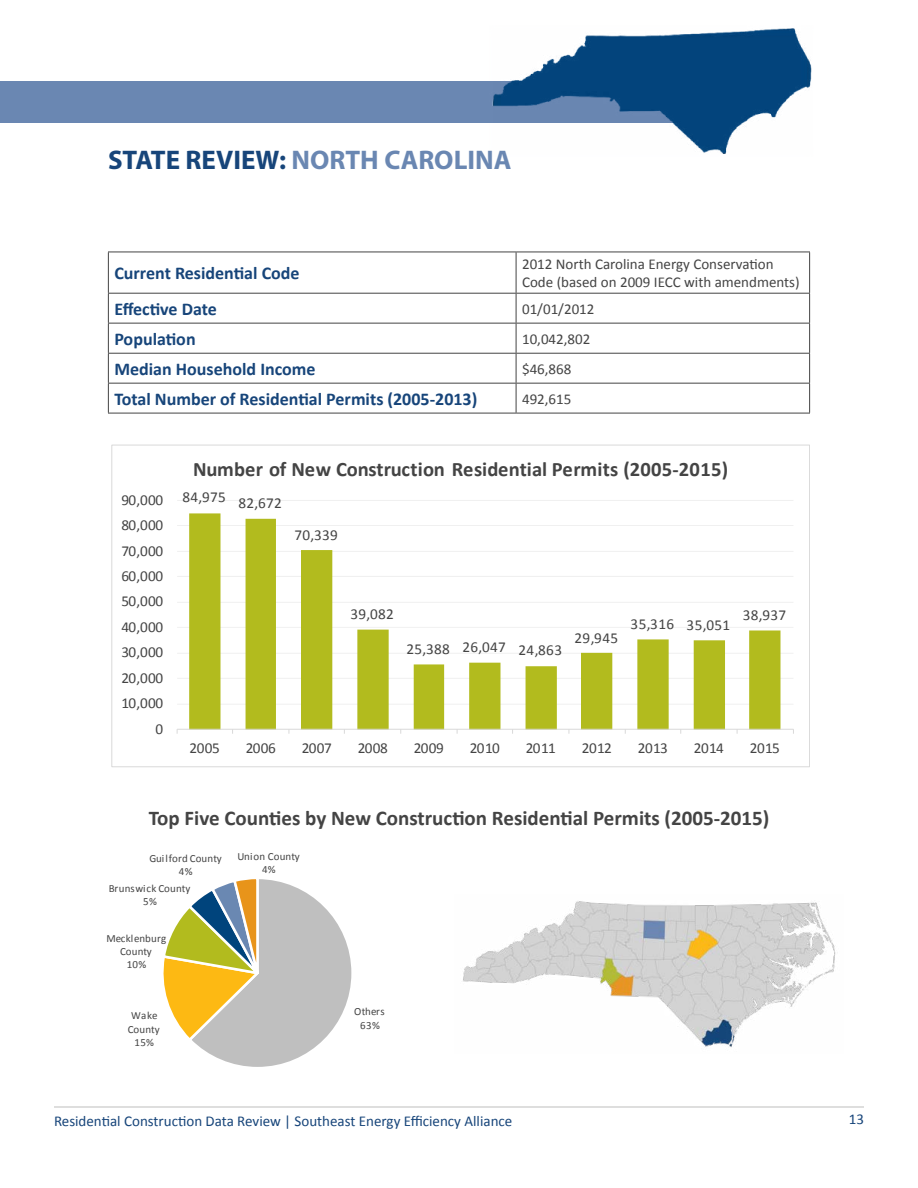
<style>
.page{position:relative;width:918px;height:1188px;background:#fff}
.page>*{position:absolute;margin:0;border:0;box-sizing:border-box;transform-origin:0 0}
.t1{font:700 27px "Myriad Pro";color:#6a87b2}
.t2{font:700 21px "Calibri";color:#444}
.t3{font:700 20.55px "Calibri";color:#444}
.t4{font:700 18px "Calibri";color:#17457a}
.t5{font:15.15px "Calibri";letter-spacing:.02em;color:#444}
.t6{font:15px/18px "Calibri";color:#444}
.t7{font:15px "Calibri";color:#17457a}
.t8{font:10.95px/13.5px "Calibri";letter-spacing:.015em;color:#444;text-align:center}
.s1{color:#17457a}
</style>
<div class="page">
<div style="left:0;top:81px;width:702px;height:41px;background:#6a87b2"></div>
<hr style="left:54px;top:1106px;width:810px;height:2px;background:#d4d4d3">
<img style="left:489px;top:28px;width:323px;height:126px">
<svg style="left:163px;top:879px;width:189px;height:188px"></svg>
<hr style="left:177px;top:704px;width:616px;height:1px;background:#f4f4f4">
<hr style="left:177px;top:678px;width:616px;height:1px;background:#f2f2f2">
<hr style="left:177px;top:653px;width:616px;height:1px;background:#f3f3f3">
<hr style="left:177px;top:627px;width:616px;height:1px;background:#f2f2f2">
<hr style="left:177px;top:602px;width:616px;height:1px;background:#f2f2f2">
<hr style="left:177px;top:576px;width:616px;height:1px;background:#f0f0f0">
<hr style="left:177px;top:551px;width:616px;height:1px;background:#f1f1f1">
<hr style="left:177px;top:525px;width:616px;height:1px;background:#f0f0f0">
<hr style="left:177px;top:500px;width:616px;height:1px;background:#f0f0f0">
<svg style="left:189px;top:513px;width:591px;height:216px"></svg>
<hr style="left:177px;top:729px;width:616px;height:1px;background:#d9d9d9">
<hr style="left:108px;top:252px;width:408px;height:1px;background:#444">
<hr style="left:108px;top:252px;width:1px;height:41px;background:#444">
<hr style="left:516px;top:252px;width:294px;height:1px;background:#444">
<hr style="left:516px;top:252px;width:1px;height:41px;background:#444">
<hr style="left:809px;top:252px;width:1px;height:41px;background:#444">
<hr style="left:108px;top:293px;width:408px;height:1px;background:#444">
<hr style="left:516px;top:293px;width:294px;height:1px;background:#444">
<hr style="left:108px;top:323px;width:408px;height:1px;background:#444">
<hr style="left:516px;top:323px;width:294px;height:1px;background:#444">
<hr style="left:108px;top:353px;width:408px;height:1px;background:#444">
<hr style="left:516px;top:353px;width:294px;height:1px;background:#444">
<hr style="left:108px;top:383px;width:408px;height:1px;background:#444">
<svg style="left:108px;top:294px;width:1px;height:119px"></svg>
<hr style="left:516px;top:383px;width:294px;height:1px;background:#444">
<svg style="left:516px;top:294px;width:1px;height:119px"></svg>
<svg style="left:809px;top:294px;width:1px;height:119px"></svg>
<hr style="left:108px;top:413px;width:408px;height:1px;background:#444">
<hr style="left:516px;top:413px;width:294px;height:1px;background:#444">
<img style="left:463px;top:901px;width:373px;height:146px">
<h1 class="t1" style="left:108px;top:142px;width:405px"><span class="s1">STATE REVIEW:</span> NORTH CAROLINA</h1>
<p class="t4" style="left:114px;top:262px;width:187px">Current Residential Code</p>
<p class="t6" style="left:522px;top:255px;width:279px">2012 North Carolina Energy Conservation<br>Code (based on 2009 IECC with amendments)</p>
<p class="t4" style="left:114px;top:297px;width:104px">Effective Date</p>
<p class="t6" style="left:522px;top:300px;width:74px">01/01/2012</p>
<p class="t4" style="left:114px;top:327px;width:83px">Population</p>
<p class="t6" style="left:522px;top:330px;width:70px">10,042,802</p>
<p class="t4" style="left:114px;top:357px;width:203px">Median Household Income</p>
<p class="t6" style="left:522px;top:360px;width:51px">$46,868</p>
<p class="t4" style="left:114px;top:387px;width:364px">Total Number of Residential Permits (2005-2013)</p>
<p class="t6" style="left:522px;top:390px;width:51px">492,615</p>
<p class="t5" style="left:121px;top:490px;width:43px">90,000</p>
<p class="t5" style="left:121px;top:516px;width:43px">80,000</p>
<p class="t5" style="left:121px;top:541px;width:43px">70,000</p>
<p class="t5" style="left:121px;top:566px;width:43px">60,000</p>
<p class="t5" style="left:121px;top:592px;width:43px">50,000</p>
<p class="t5" style="left:121px;top:617px;width:43px">40,000</p>
<p class="t5" style="left:121px;top:643px;width:43px">30,000</p>
<p class="t5" style="left:121px;top:668px;width:43px">20,000</p>
<p class="t5" style="left:121px;top:694px;width:43px">10,000</p>
<p class="t5" style="left:155px;top:719px;width:9px">0</p>
<h3 class="t3" style="left:193px;top:456px;width:537px">Number of New Construction Residential Permits (2005-2015)</h3>
<p class="t5" style="left:182px;top:491px;width:101px">84,975 82,672</p>
<p class="t5" style="left:294px;top:525px;width:45px">70,339</p>
<p class="t5" style="left:350px;top:605px;width:45px">39,082</p>
<p class="t5" style="left:407px;top:640px;width:157px">25,388 26,047 24,863</p>
<p class="t5" style="left:575px;top:628px;width:45px">29,945</p>
<p class="t5" style="left:631px;top:615px;width:101px">35,316 35,051</p>
<p class="t5" style="left:743px;top:605px;width:45px">38,937</p>
<p class="t5" style="left:190px;top:738px;width:32px">2005</p>
<p class="t5" style="left:246px;top:738px;width:32px">2006</p>
<p class="t5" style="left:302px;top:738px;width:32px">2007</p>
<p class="t5" style="left:358px;top:738px;width:32px">2008</p>
<p class="t5" style="left:414px;top:738px;width:32px">2009</p>
<p class="t5" style="left:470px;top:738px;width:32px">2010</p>
<p class="t5" style="left:526px;top:738px;width:32px">2011</p>
<p class="t5" style="left:582px;top:738px;width:32px">2012</p>
<p class="t5" style="left:638px;top:738px;width:32px">2013</p>
<p class="t5" style="left:694px;top:738px;width:32px">2014</p>
<p class="t5" style="left:750px;top:738px;width:32px">2015</p>
<h2 class="t2" style="left:149px;top:805px;width:622px">Top Five Counties by New Construction Residential Permits (2005-2015)</h2>
<p class="t8" style="left:149px;top:852px;width:74px">Guilford County<br>4%</p>
<p class="t8" style="left:238px;top:850px;width:64px">Union County<br>4%</p>
<p class="t8" style="left:109px;top:882px;width:83px">Brunswick County<br>5%</p>
<p class="t8" style="left:107px;top:931px;width:61px">Mecklenburg<br>County<br>10%</p>
<p class="t8" style="left:128px;top:1009px;width:33px">Wake<br>County<br>15%</p>
<p class="t8" style="left:354px;top:1005px;width:32px">Others<br>63%</p>
<p class="t7" style="left:54px;top:1112px;width:460px">Residential Construction Data Review | Southeast Energy Efficiency Alliance</p>
<p class="t7" style="left:849px;top:1110px;width:17px">13</p>
</div>
